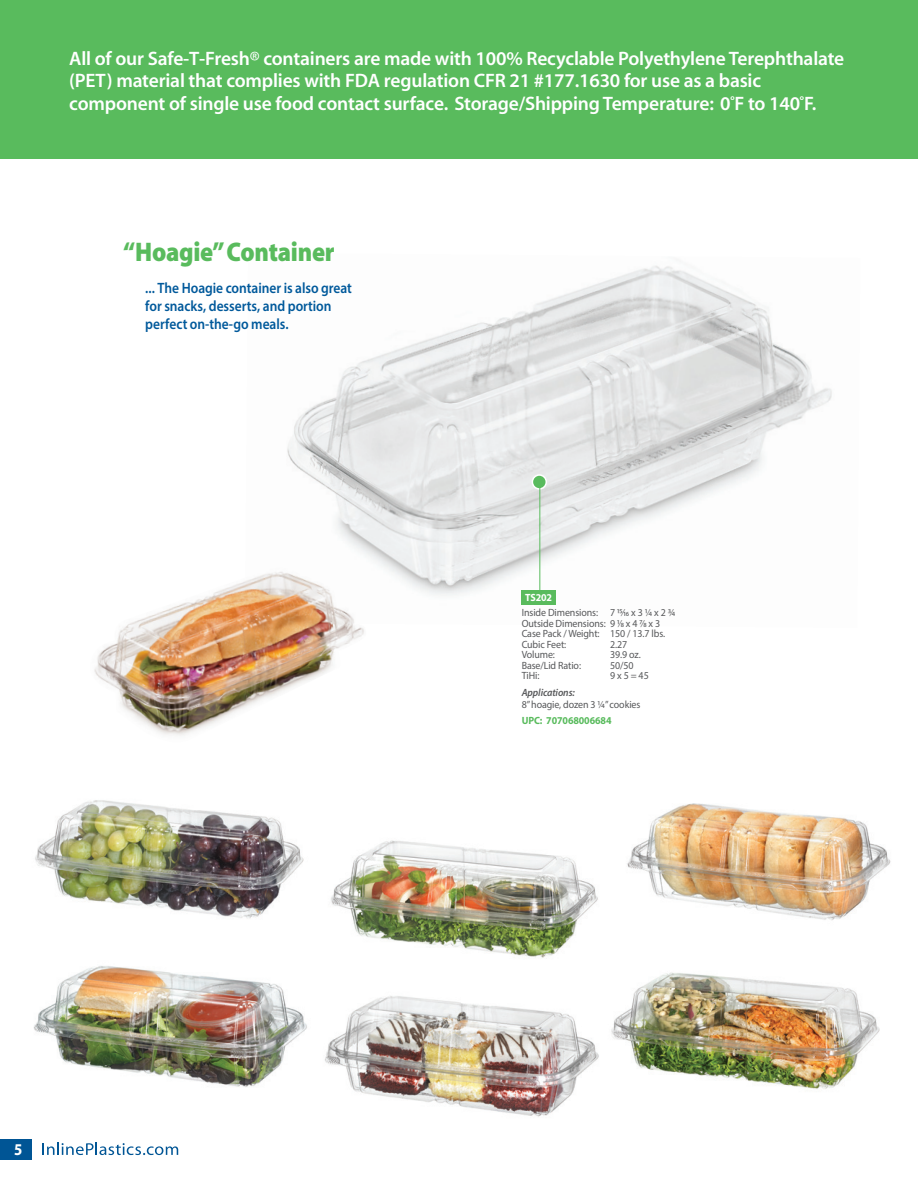
<style>
.page{position:relative;width:918px;height:1188px;background:#fff}
.page>*{position:absolute;margin:0;border:0;box-sizing:border-box;transform-origin:0 0}
.t1{font:27px "Myriad MM 830 600";letter-spacing:-.01em;color:#59bb5d;scale:.9 1}
.t2{font:19.5px/22.5px "Myriad MM 565 600";letter-spacing:-.01em;color:#fff}
.t3{font:16.5px "Myriad MM 700 600";color:#fff;scale:.9 1}
.t4{font:600 15px/18px "Myriad Pro";letter-spacing:-.005em;color:#00599b;scale:.9 1}
.t5{font:10.5px/10.5px "Myriad Pro";letter-spacing:-.01em;color:#57585a;scale:.95 1}
.t6{font:700 10.5px "Myriad Pro";letter-spacing:-.01em;color:#59bb5d;scale:.95 1}
.t7{font:italic 600 10.5px "Myriad Pro";letter-spacing:-.01em;color:#57585a;scale:.95 1}
.t8{font:700 10.5px "Myriad Pro";letter-spacing:-.01em;color:#fff;scale:.95 1}
</style>
<div class="page">
<div style="left:0;top:0;width:918px;height:158px;background:#59bb5d"></div>
<img style="left:627px;top:803px;width:264px;height:117px">
<img style="left:611px;top:972px;width:269px;height:117px">
<img style="left:325px;top:996px;width:274px;height:121px">
<img style="left:34px;top:966px;width:273px;height:121px">
<img style="left:35px;top:800px;width:269px;height:119px">
<img style="left:331px;top:840px;width:267px;height:118px">
<img style="left:287px;top:265px;width:545px;height:340px">
<div style="left:522px;top:590px;width:34px;height:14px;background:#59bb5d"></div>
<div style="left:532px;top:475px;width:14px;height:14px;background:#59bb5d;border-radius:50%"></div>
<div style="left:532px;top:474px;width:15px;height:16px;border:2px solid #fff;border-radius:50%"></div>
<hr style="left:539px;top:482px;width:1px;height:108px;background:#59bb5d">
<img style="left:94px;top:568px;width:273px;height:168px">
<svg style="left:43px;top:1143px;width:135px;height:12px"></svg>
<div style="left:0;top:1139px;width:32px;height:21px;background:#005595"></div>
<p class="t2" style="left:69px;top:48px;width:777px">All of our Safe-T-Fresh® containers are made with 100% Recyclable Polyethylene Terephthalate (PET) material that complies with FDA regulation CFR 21 #177.1630 for use as a basic component of single use food contact surface. Storage/Shipping Temperature: 0<sup>º</sup>F to 140<sup>º</sup>F.</p>
<h1 class="t1" style="left:123px;top:239px;width:236px">“Hoagie” Container</h1>
<p class="t4" style="left:145px;top:278px;width:231px">... The Hoagie container is also great for snacks, desserts, and portion perfect on-the-go meals.</p>
<p class="t8" style="left:525px;top:591px;width:30px">TS202</p>
<p class="t5" style="left:522px;top:607px;width:163px">Inside Dimensions: 7 15⁄16 x 3 ¼ x 2 ¾<br>Outside Dimensions: 9 1⁄8 x 4 7⁄8 x 3<br>Case Pack / Weight: 150 / 13.7 lbs.<br>Cubic Feet:</p>
<p class="t5" style="left:610px;top:639px;width:20px">2.27</p>
<p class="t5" style="left:522px;top:649px;width:37px">Volume:</p>
<p class="t5" style="left:610px;top:649px;width:34px">39.9 oz.</p>
<p class="t5" style="left:522px;top:660px;width:64px">Base/Lid Ratio:</p>
<p class="t5" style="left:610px;top:660px;width:26px">50/50</p>
<p class="t5" style="left:522px;top:670px;width:20px">TiHi:</p>
<p class="t5" style="left:610px;top:670px;width:42px">9 x 5 = 45</p>
<p class="t7" style="left:522px;top:685px;width:58px">Applications:</p>
<p class="t5" style="left:522px;top:699px;width:127px">8” hoagie, dozen 3 ¼” cookies</p>
<p class="t6" style="left:522px;top:714px;width:96px">UPC: 707068006684</p>
<p class="t3" style="left:14px;top:1141px;width:11px">5</p>
</div>
